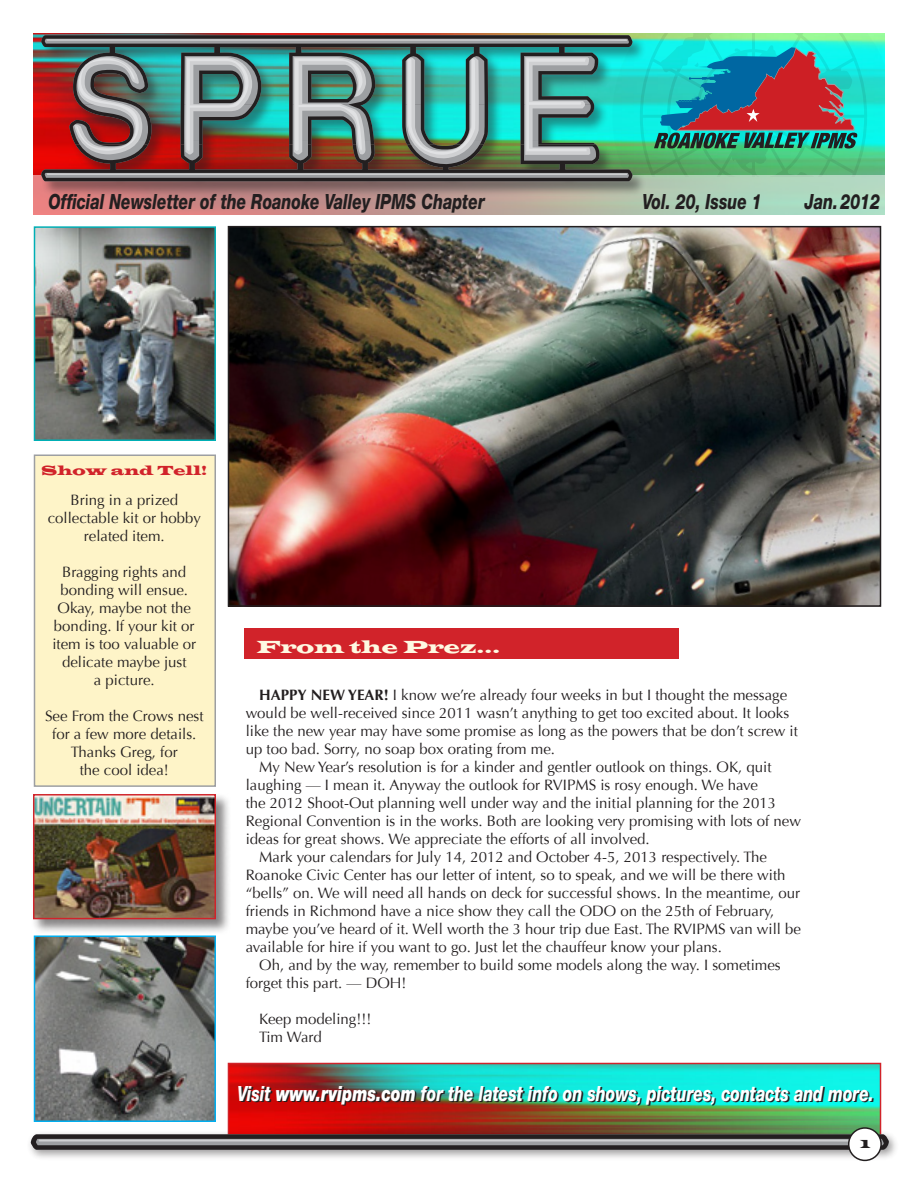
<style>
.page{position:relative;width:918px;height:1188px;background:#fff}
.page>*{position:absolute;margin:0;border:0;box-sizing:border-box;transform-origin:0 0}
.t1{font:italic 800 21px "Helvetica Neue";color:#231f20;scale:.75 1}
.t2{font:italic 800 21px "Helvetica Neue";color:#fff;scale:.75 1}
.t3{font:18px "Latin Wide";color:#fef9e2}
.t4{font:15px/18px "Optima";color:#231f20}
.t5{font:13.5px "Latin Wide";color:#d1232a}
.t6{font:12px "Latin Wide";color:#231f20}
.s1{font-weight:700}
.s2{font-weight:900}
</style>
<div class="page">
<img style="left:37px;top:939px;width:176px;height:180px">
<div style="left:34px;top:936px;width:182px;height:186px;border:2px solid #00aeef"></div>
<div style="left:244px;top:628px;width:435px;height:31px;background:#d1232a"></div>
<div style="left:32px;top:793px;width:199px;height:142px;background:#231f20;opacity:.55"></div>
<img style="left:35px;top:796px;width:179px;height:121px">
<div style="left:33px;top:794px;width:183px;height:125px;border:1px solid #d1232a"></div>
<div style="left:34px;top:454px;width:182px;height:333px;background:#fef4c8;border:2px solid #9d9fa2"></div>
<svg style="left:33px;top:175px;width:852px;height:40px;background:#bdafa1"></svg>
<div style="left:40px;top:34px;width:607px;height:162px;background:#231f20;opacity:.46"></div>
<img style="left:41px;top:34px;width:843px;height:147px">
<img style="left:76px;top:58px;width:511px;height:97px">
<img style="left:231px;top:1066px;width:647px;height:64px">
<div style="left:228px;top:1063px;width:653px;height:80px;border:2px solid #d1232a"></div>
<img style="left:231px;top:229px;width:647px;height:375px">
<div style="left:228px;top:226px;width:653px;height:381px;border:2px solid #231f20"></div>
<div style="left:26px;top:1130px;width:872px;height:31px;background:#231f20;opacity:.45"></div>
<div style="left:31px;top:1134px;width:858px;height:16px;background:linear-gradient(to right,#272324,#272425);border-radius:6px"></div>
<svg style="left:36px;top:1139px;width:848px;height:6px;background:#acadb0"></svg>
<div style="left:849px;top:1128px;width:32px;height:32px;background:#fff;border-radius:50%"></div>
<div style="left:848px;top:1127px;width:34px;height:34px;border:2px solid #231f20;border-radius:50%"></div>
<img style="left:37px;top:229px;width:176px;height:209px">
<div style="left:34px;top:226px;width:182px;height:215px;border:2px solid #00afb5"></div>
<p class="t1" style="left:49px;top:189px;width:583px">Official Newsletter of the Roanoke Valley IPMS Chapter</p>
<p class="t1" style="left:643px;top:189px;width:161px">Vol. 20, Issue 1</p>
<p class="t1" style="left:805px;top:189px;width:102px">Jan. 2012</p>
<p class="t5" style="left:41px;top:462px;width:168px">Show and Tell!</p>
<p class="t4" style="left:48px;top:491px;width:155px;text-align:center">Bring in a prized collectable kit or hobby related item.</p>
<p class="t4" style="left:52px;top:563px;width:145px;text-align:center">Bragging rights and bonding will ensue.<br>Okay, maybe not the bonding. If your kit or item is too valuable or delicate maybe just</p>
<p class="t4" style="left:94px;top:671px;width:62px">a picture.</p>
<p class="t4" style="left:45px;top:707px;width:160px;text-align:center">See From the Crows nest for a few more details.</p>
<p class="t4" style="left:71px;top:743px;width:108px">Thanks Greg, for</p>
<p class="t4" style="left:80px;top:761px;width:91px">the cool idea!</p>
<p class="t3" style="left:256px;top:635px;width:245px">From the Prez…</p>
<p class="t4" style="left:246px;top:687px;width:554px;text-indent:14px"><span class="s1">HAPPY NEW YEAR!</span> I know we’re already four weeks in but I thought the message would be well-received since 2011 wasn’t anything to get too excited about. It looks like the new year may have some promise as long as the powers that be don’t screw it up too bad. Sorry, no soap box orating from me.</p>
<p class="t4" style="left:246px;top:759px;width:557px;text-indent:14px">My New Year’s resolution is for a kinder and gentler outlook on things. OK, quit laughing — I mean it. Anyway the outlook for RVIPMS is rosy enough. We have<br>the 2012 Shoot-Out planning well under way and the initial planning for the 2013<br>Regional Convention is in the works. Both are looking very promising with lots of new ideas for great shows. We appreciate the efforts of all involved.</p>
<p class="t4" style="left:246px;top:849px;width:557px;text-indent:14px">Mark your calendars for July 14, 2012 and October 4-5, 2013 respectively. The Roanoke Civic Center has our letter of intent, so to speak, and we will be there with “bells” on. We will need all hands on deck for successful shows. In the meantime, our friends in Richmond have a nice show they call the ODO on the 25th of February, maybe you’ve heard of it. Well worth the 3 hour trip due East. The RVIPMS van will be available for hire if you want to go. Just let the chauffeur know your plans.</p>
<p class="t4" style="left:246px;top:957px;width:537px;text-indent:14px">Oh, and by the way, remember to build some models along the way. I sometimes forget this part. — DOH!</p>
<p class="t4" style="left:259px;top:1011px;width:114px">Keep modeling!!!</p>
<p class="t4" style="left:259px;top:1029px;width:64px">Tim Ward</p>
<p class="t2" style="left:238px;top:1081px;width:850px">Visit <span class="s2">www.rvipms.com</span> for the latest info on shows, pictures, contacts and more.</p>
<p class="t6" style="left:860px;top:1136px;width:12px">1</p>
</div>
